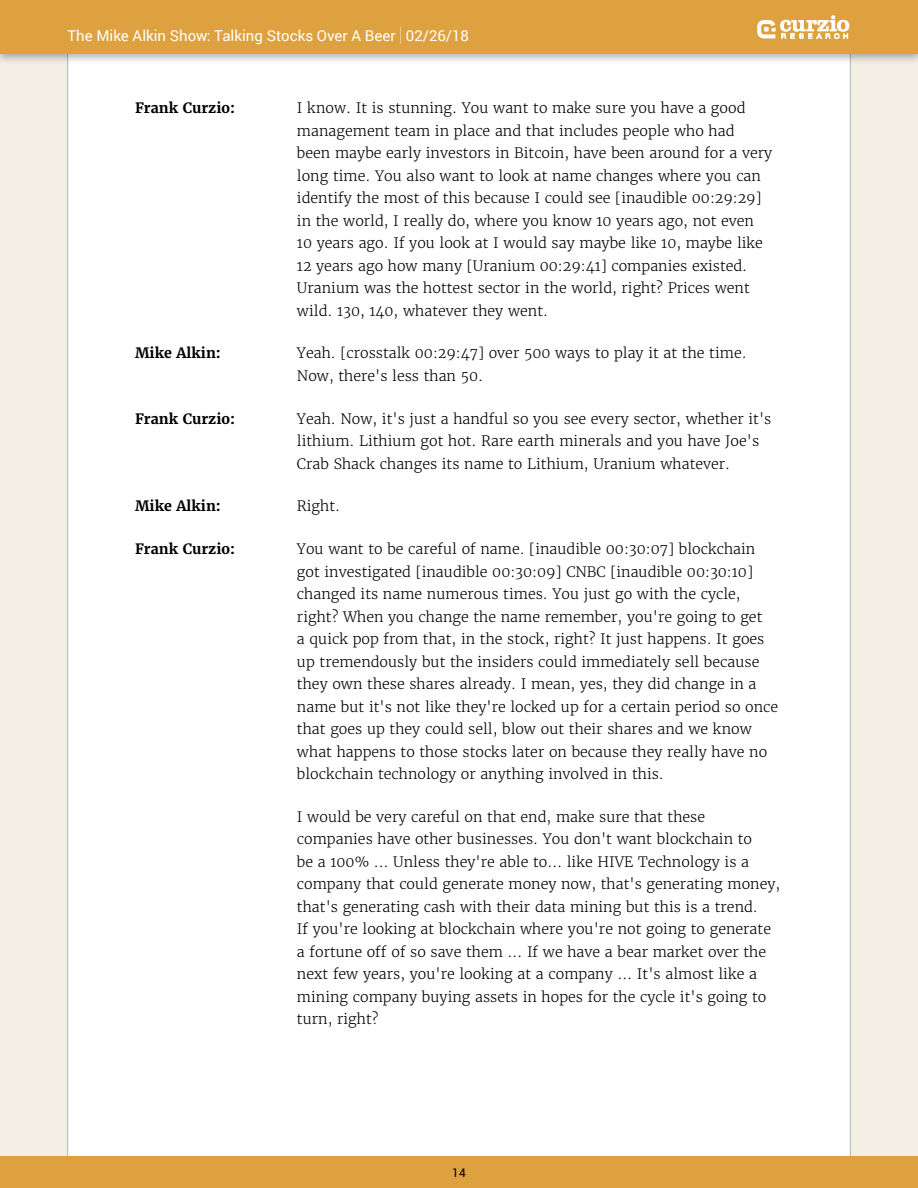
<style>
.page{position:relative;width:918px;height:1188px;background:#fff}
.page>*{position:absolute;margin:0;border:0;box-sizing:border-box;transform-origin:0 0}
.t1{font:15px "Roboto";color:#fff}
.t2{font:300 14.25px/22.5px "Merriweather";color:#000}
.t3{font:700 14.25px "Merriweather";color:#000}
.t4{font:12px "Roboto";color:#000}
.s1{font-weight:100;font-size:20.25px}
</style>
<div class="page">
<div style="left:0;top:54px;width:918px;height:1134px;background:#f3efe5"></div>
<div style="left:68px;top:47px;width:782px;height:1117px;background:#fff"></div>
<div style="left:0;top:1156px;width:918px;height:32px;background:#dea140"></div>
<div style="left:0;top:0;width:918px;height:66px;background:#000;opacity:.3"></div>
<div style="left:0;top:0;width:918px;height:54px;background:#dea140"></div>
<svg style="left:757px;top:15px;width:92px;height:24px"></svg>
<p class="t1" style="left:68px;top:25px;width:403px">The Mike Alkin Show: Talking Stocks Over A Beer <span class="s1">|</span> 02/26/18</p>
<p class="t3" style="left:135px;top:99px;width:102px">Frank Curzio:</p>
<p class="t2" style="left:297px;top:97px;width:477px">I know. It is stunning. You want to make sure you have a good management team in place and that includes people who had<br>been maybe early investors in Bitcoin, have been around for a very long time. You also want to look at name changes where you can identify the most of this because I could see [inaudible 00:29:29] in the world, I really do, where you know 10 years ago, not even 10 years ago. If you look at I would say maybe like 10, maybe like 12 years ago how many [Uranium 00:29:41] companies existed.<br>Uranium was the hottest sector in the world, right? Prices went wild. 130, 140, whatever they went.</p>
<p class="t3" style="left:135px;top:344px;width:87px">Mike Alkin:</p>
<p class="t2" style="left:297px;top:342px;width:451px">Yeah. [crosstalk 00:29:47] over 500 ways to play it at the time.<br>Now, there's less than 50.</p>
<p class="t3" style="left:135px;top:409px;width:102px">Frank Curzio:</p>
<p class="t2" style="left:297px;top:407px;width:476px">Yeah. Now, it's just a handful so you see every sector, whether it's lithium. Lithium got hot. Rare earth minerals and you have Joe's<br>Crab Shack changes its name to Lithium, Uranium whatever.</p>
<p class="t3" style="left:135px;top:497px;width:87px">Mike Alkin:</p>
<p class="t2" style="left:297px;top:495px;width:45px">Right.</p>
<p class="t3" style="left:135px;top:540px;width:102px">Frank Curzio:</p>
<p class="t2" style="left:297px;top:538px;width:483px">You want to be careful of name. [inaudible 00:30:07] blockchain got investigated [inaudible 00:30:09] CNBC [inaudible 00:30:10] changed its name numerous times. You just go with the cycle, right? When you change the name remember, you're going to get<br>a quick pop from that, in the stock, right? It just happens. It goes up tremendously but the insiders could immediately sell because they own these shares already. I mean, yes, they did change in a name but it's not like they're locked up for a certain period so once that goes up they could sell, blow out their shares and we know what happens to those stocks later on because they really have no blockchain technology or anything involved in this.</p>
<p class="t2" style="left:297px;top:805px;width:485px">I would be very careful on that end, make sure that these companies have other businesses. You don't want blockchain to<br>be a 100% … Unless they're able to… like HIVE Technology is a company that could generate money now, that's generating money, that's generating cash with their data mining but this is a trend.<br>If you're looking at blockchain where you're not going to generate a fortune off of so save them … If we have a bear market over the next few years, you're looking at a company … It's almost like a mining company buying assets in hopes for the cycle it's going to turn, right?</p>
<p class="t4" style="left:452px;top:1164px;width:15px">14</p>
</div>
